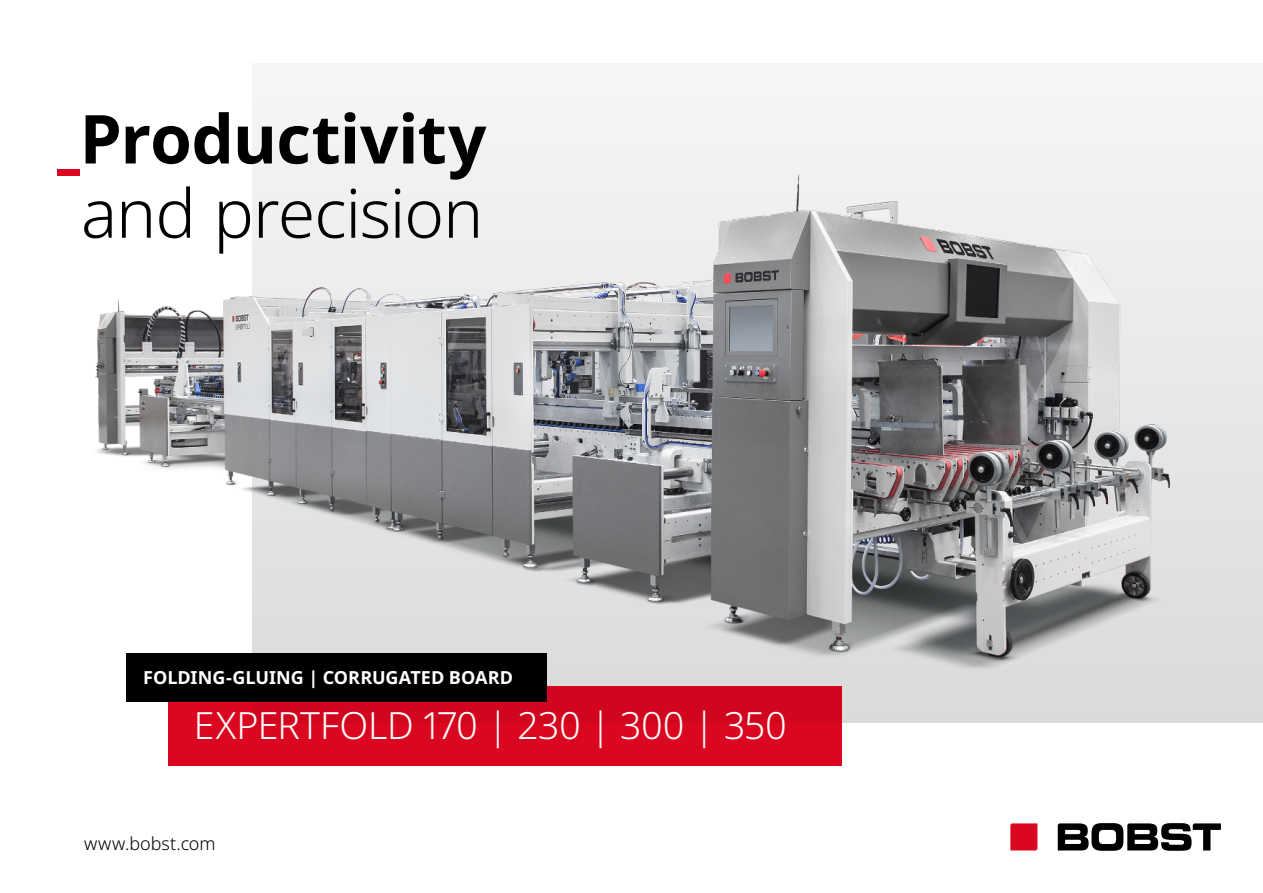
<style>
.page{position:relative;width:1263px;height:893px;background:#fff}
.page>*{position:absolute;margin:0;border:0;box-sizing:border-box;transform-origin:0 0}
.t1{font:700 67.5px/74.2px "Noto Sans";letter-spacing:-.015em;color:#000;text-align:center}
.t2{font:300 37.5px "Noto Sans";color:#fff}
.t3{font:700 18px "Noto Sans";color:#fff}
.t4{font:300 18px "Noto Sans";color:#000}
.s1{color:#db0720}
.s2{font-weight:300}
</style>
<div class="page">
<svg style="left:1010px;top:849px;width:27px;height:1px"></svg>
<svg style="left:1058px;top:849px;width:153px;height:2px"></svg>
<img style="left:95px;top:98px;width:1168px;height:751px">
<div style="left:168px;top:686px;width:674px;height:79px;background:#db0720"></div>
<div style="left:126px;top:654px;width:421px;height:48px;background:#000"></div>
<h1 class="t1" style="left:55px;top:103px;width:433px"><span class="s1">ˍ</span>Productivity <span class="s2">and precision</span></h1>
<p class="t3" style="left:143px;top:664px;width:371px">FOLDING-GLUING | CORRUGATED BOARD</p>
<h2 class="t2" style="left:194px;top:699px;width:594px">EXPERTFOLD 170 | 230 | 300 | 350</h2>
<p class="t4" style="left:84px;top:831px;width:133px">www.bobst.com</p>
</div>
